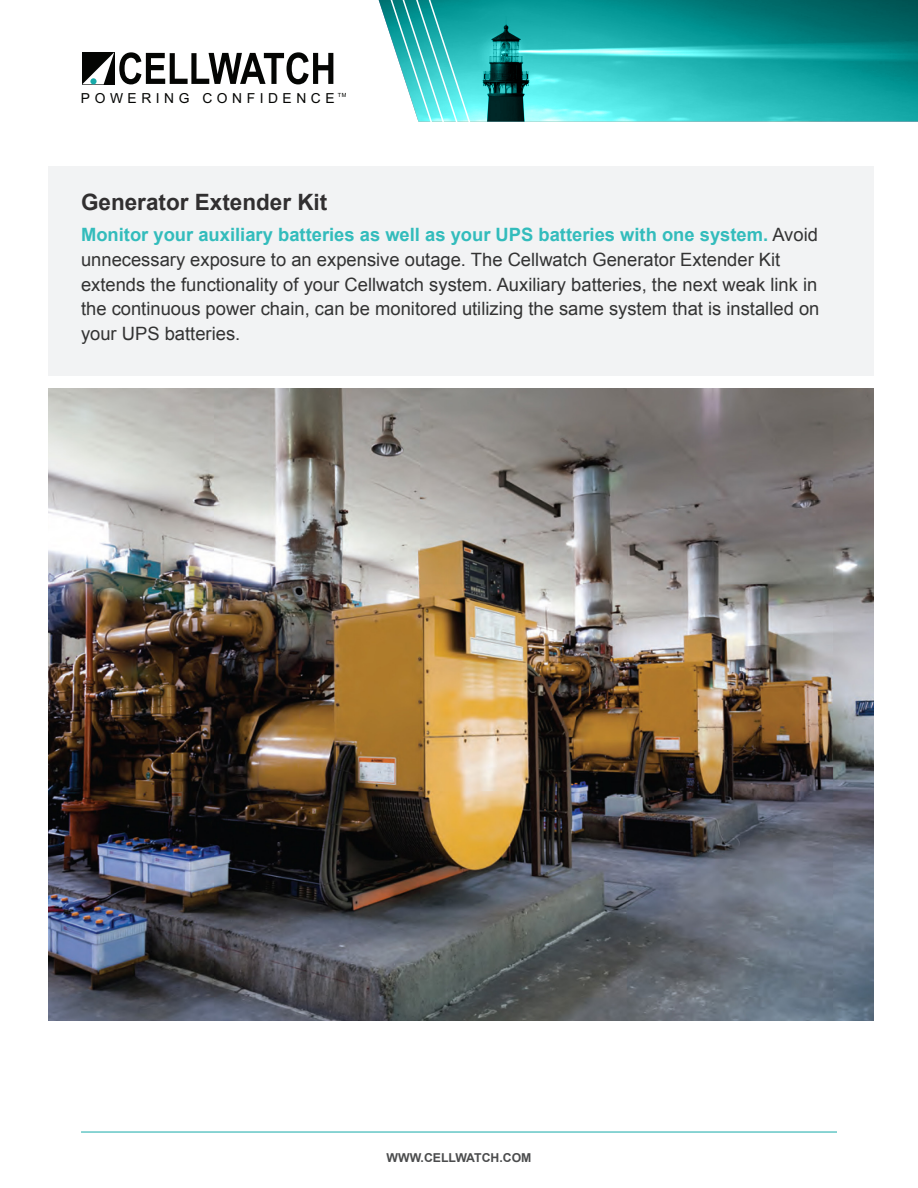
<style>
.page{position:relative;width:918px;height:1188px;background:#fff}
.page>*{position:absolute;margin:0;border:0;box-sizing:border-box;transform-origin:0 0}
.t1{font:700 22.5px "Arial";color:#312f30}
.Intro_Paragraph{font:18.3px/24.8px "Arial";color:#333}
.t2{font:13.8px "Arial";letter-spacing:.33em;color:#040503}
.t3{font:700 12.3px "Arial";color:#4b4c4d}
.t4{font:5.7px "Arial";color:#040503}
.s1{font-weight:700;color:#33bcbc}
</style>
<div class="page">
<svg style="left:82px;top:84px;width:33px;height:1px"></svg>
<svg style="left:82px;top:52px;width:251px;height:32px"></svg>
<div style="left:90px;top:78px;width:7px;height:6px;background:#16aaa9;border-radius:50%"></div>
<img style="left:378px;top:0;width:540px;height:122px">
<svg style="left:389px;top:0;width:86px;height:122px"></svg>
<hr style="left:81px;top:1132px;width:756px;height:1px;background:#17aaa9">
<div style="left:49px;top:166px;width:825px;height:210px;background:#f2f3f4"></div>
<img style="left:49px;top:389px;width:825px;height:631px">
<p class="t2" style="left:81px;top:89px;width:255px">POWERING CONFIDENCE</p>
<p class="t4" style="left:338px;top:91px;width:10px">TM</p>
<h1 class="t1" style="left:81px;top:187px;width:248px">Generator Extender Kit</h1>
<p class="Intro_Paragraph" style="left:81px;top:223px;width:740px"><span class="s1">Monitor your auxiliary batteries as well as your UPS batteries with one system.</span> Avoid unnecessary exposure to an expensive outage. The Cellwatch Generator Extender Kit extends the functionality of your Cellwatch system. Auxiliary batteries, the next weak link in the continuous power chain, can be monitored utilizing the same system that is installed on your UPS batteries.</p>
<p class="t3" style="left:387px;top:1150px;width:146px">WWW.CELLWATCH.COM</p>
</div>
